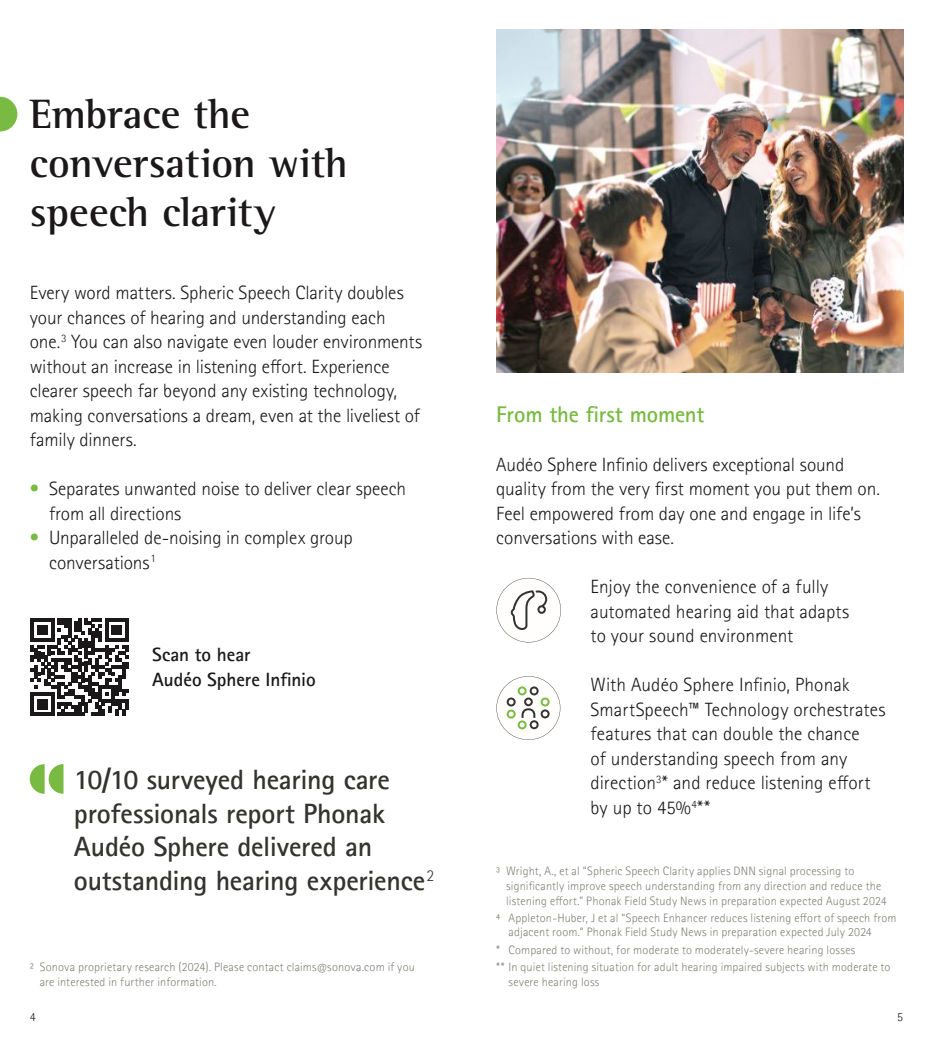
<style>
.page{position:relative;width:933px;height:1042px;background:#fff}
.page>*{position:absolute;margin:0;border:0;box-sizing:border-box;transform-origin:0 0}
.t1{font:700 42px "Rotis Semifor Phonak";letter-spacing:-.005em;color:#1a1818}
.t2{font:700 28px/33.6px "Rotis Sansfor Phonak";letter-spacing:-.01em;color:#32342f}
.t3{font:700 22.75px "Rotis Sansfor Phonak";letter-spacing:-.01em;color:#78ba42}
.t4{font:300 19.25px "Rotis Sansfor Phonak";letter-spacing:-.005em;color:#1a1818}
.t5{font:700 19.25px "Rotis Sansfor Phonak";letter-spacing:-.005em;color:#1a1818}
.t6{font:300 19.25px "Rotis Sansfor Phonak";color:#78ba42}
.t7{font:300 12.25px/14.7px "Rotis Sansfor Phonak";letter-spacing:.015em;color:#7f8177}
.t8{font:300 12.25px "Rotis Sansfor Phonak";color:#1a1818}
.t9{font:300 11.2px "Rotis Sansfor Phonak";color:#1a1818}
</style>
<div class="page">
<svg style="left:0;top:97px;width:17px;height:34px"></svg>
<img style="left:496px;top:30px;width:407px;height:343px">
<svg style="left:496px;top:578px;width:65px;height:64px"></svg>
<svg style="left:496px;top:676px;width:64px;height:64px"></svg>
<svg style="left:30px;top:764px;width:33px;height:30px"></svg>
<svg style="left:31px;top:618px;width:98px;height:98px"></svg>
<hr style="left:125px;top:699px;width:4px;height:10px;background:#1a1818">
<p class="t1" style="left:30px;top:88px;width:221px">Embrace the</p>
<p class="t1" style="left:30px;top:137px;width:319px">conversation with</p>
<p class="t1" style="left:30px;top:186px;width:248px">speech clarity</p>
<p class="t4" style="left:30px;top:286px;width:375px">Every word matters. Spheric Speech Clarity doubles</p>
<p class="t4" style="left:30px;top:310px;width:357px">your chances of hearing and understanding each</p>
<p class="t4" style="left:30px;top:335px;width:32px">one.</p>
<p class="t9" style="left:61px;top:334px;width:7px">3</p>
<p class="t4" style="left:71px;top:335px;width:352px">You can also navigate even louder environments</p>
<p class="t4" style="left:30px;top:359px;width:361px">without an increase in listening effort. Experience</p>
<p class="t4" style="left:30px;top:384px;width:369px">clearer speech far beyond any existing technology,</p>
<p class="t4" style="left:30px;top:408px;width:391px">making conversations a dream, even at the liveliest of</p>
<p class="t4" style="left:30px;top:433px;width:109px">family dinners.</p>
<p class="t6" style="left:30px;top:482px;width:11px">•</p>
<p class="t4" style="left:49px;top:482px;width:359px">Separates unwanted noise to deliver clear speech</p>
<p class="t4" style="left:49px;top:506px;width:134px">from all directions</p>
<p class="t6" style="left:30px;top:531px;width:11px">•</p>
<p class="t4" style="left:49px;top:531px;width:305px">Unparalleled de-noising in complex group</p>
<p class="t4" style="left:49px;top:555px;width:102px">conversations</p>
<p class="t9" style="left:150px;top:555px;width:7px">1</p>
<p class="t5" style="left:152px;top:648px;width:100px">Scan to hear</p>
<p class="t5" style="left:152px;top:672px;width:165px">Audéo Sphere Infinio</p>
<p class="t2" style="left:74px;top:767px;width:362px">10/10 surveyed hearing care professionals report Phonak<br>Audéo Sphere delivered an outstanding hearing experience<sup>2</sup></p>
<p class="t7" style="left:40px;top:961px;width:377px;text-indent:-10px">2 Sonova proprietary research (2024). Please contact claims@sonova.com if you are interested in further information.</p>
<p class="t3" style="left:496px;top:406px;width:210px">From the first moment</p>
<p class="t4" style="left:496px;top:457px;width:349px">Audéo Sphere Infinio delivers exceptional sound</p>
<p class="t4" style="left:496px;top:482px;width:385px">quality from the very first moment you put them on.</p>
<p class="t4" style="left:496px;top:506px;width:366px">Feel empowered from day one and engage in life’s</p>
<p class="t4" style="left:496px;top:531px;width:179px">conversations with ease.</p>
<p class="t4" style="left:590px;top:580px;width:239px">Enjoy the convenience of a fully</p>
<p class="t4" style="left:590px;top:604px;width:260px">automated hearing aid that adapts</p>
<p class="t4" style="left:590px;top:629px;width:204px">to your sound environment</p>
<p class="t4" style="left:590px;top:678px;width:261px">With Audéo Sphere Infinio, Phonak</p>
<p class="t4" style="left:590px;top:702px;width:296px">SmartSpeech™ Technology orchestrates</p>
<p class="t4" style="left:590px;top:727px;width:271px">features that can double the chance</p>
<p class="t4" style="left:590px;top:751px;width:258px">of understanding speech from any</p>
<p class="t4" style="left:590px;top:776px;width:281px">direction * and reduce listening effort</p>
<p class="t9" style="left:656px;top:775px;width:7px">3</p>
<p class="t4" style="left:590px;top:800px;width:121px">by up to 45% **</p>
<p class="t9" style="left:691px;top:800px;width:7px">4</p>
<p class="t7" style="left:506px;top:865px;width:382px;text-indent:-10px">3 Wright, A., et al “Spheric Speech Clarity applies DNN signal processing to significantly improve speech understanding from any direction and reduce the listening effort." Phonak Field Study News in preparation expected August 2024</p>
<p class="t7" style="left:508px;top:912px;width:389px;text-indent:-12px">4 Appleton-Huber, J et al “Speech Enhancer reduces listening effort of speech from adjacent room.” Phonak Field Study News in preparation expected July 2024</p>
<p class="t7" style="left:496px;top:944px;width:361px">* Compared to without, for moderate to moderately-severe hearing losses</p>
<p class="t7" style="left:508px;top:961px;width:383px;text-indent:-12px">** In quiet listening situation for adult hearing impaired subjects with moderate to severe hearing loss</p>
<p class="t8" style="left:30px;top:1012px;width:7px">4</p>
<p class="t8" style="left:897px;top:1012px;width:7px">5</p>
</div>
